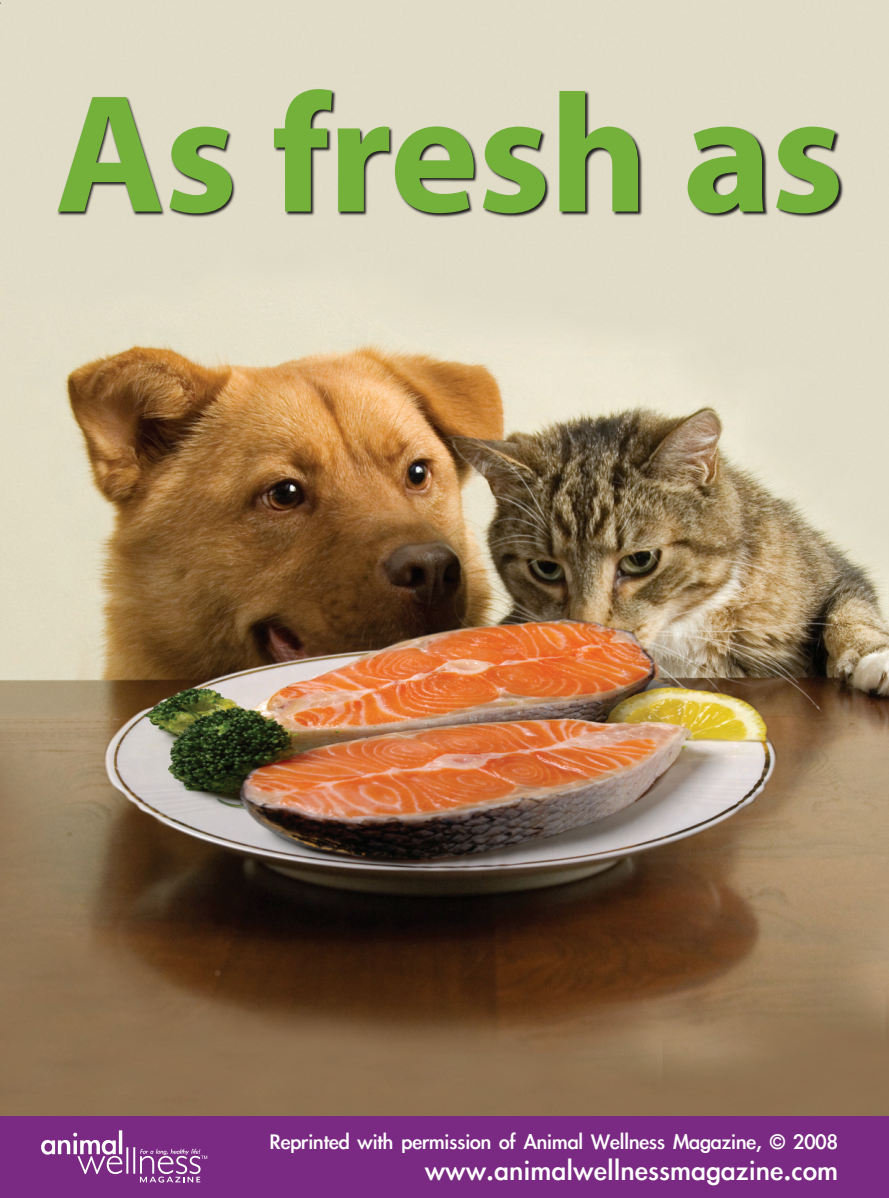
<style>
.page{position:relative;width:889px;height:1198px;background:#fff}
.page>*{position:absolute;margin:0;border:0;box-sizing:border-box;transform-origin:0 0}
.t1{font:700 169.5px "Myriad";letter-spacing:-.01em;color:#73b13b}
.t2{font:31.5px "Li Gothic Med";letter-spacing:.02em;color:#fff}
.t3{font:24px "Li Gothic Med";color:#fff}
</style>
<div class="page">
<img style="left:1px;top:0;width:888px;height:1115px">
<svg style="left:57px;top:88px;width:787px;height:130px;background:#999589"></svg>
<div style="left:0;top:1115px;width:889px;height:82px;background:#7b2a83"></div>
<svg style="left:41px;top:1130px;width:166px;height:52px"></svg>
<h1 class="t1" style="left:55px;top:67px;width:791px">As fresh as</h1>
<p class="t3" style="left:270px;top:1128px;width:569px">Reprinted with permission of Animal Wellness Magazine, © 2008</p>
<h2 class="t2" style="left:425px;top:1153px;width:414px">www.animalwellnessmagazine.com</h2>
</div>
